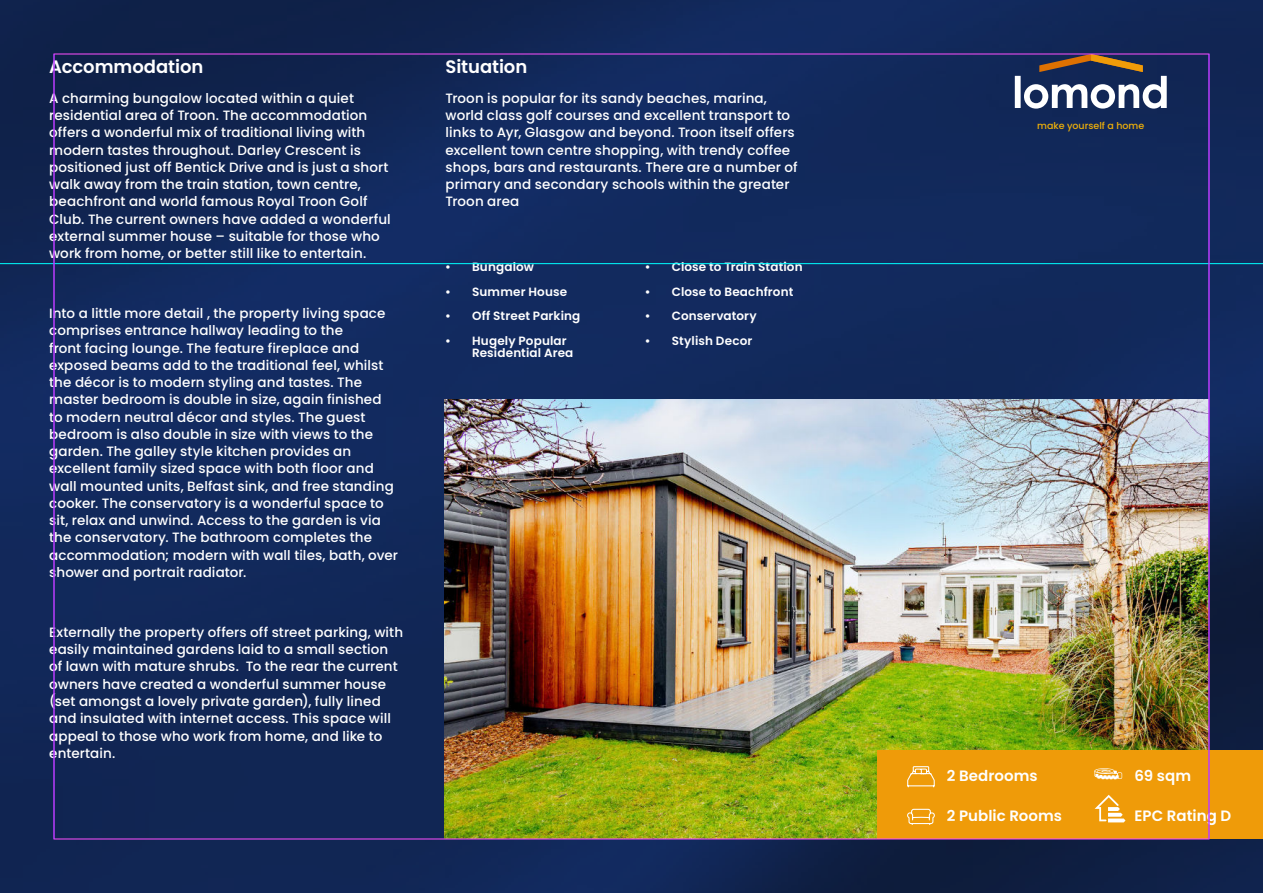
<style>
.page{position:relative;width:1263px;height:893px;background:#fff}
.page>*{position:absolute;margin:0;border:0;box-sizing:border-box;transform-origin:0 0}
.t1{font:600 18px "Poppins";letter-spacing:-.005em;color:#fff}
.t2{font:600 15px "Poppins";letter-spacing:.005em;color:#fff}
.t3{font:500 13.5px/17.2px "Poppins";letter-spacing:.005em;color:#fff}
.t4{font:600 12px/12px "Poppins";letter-spacing:.015em;color:#fff}
.t5{font:500 9.45px "Poppins";color:#efb009}
</style>
<div class="page">
<img style="left:0;top:0;width:1263px;height:893px">
<hr style="left:54px;top:54px;width:1px;height:785px;background:#93f">
<hr style="left:1209px;top:54px;width:1px;height:785px;background:#93f">
<h1 class="t1" style="left:49px;top:59px;width:156px">Accommodation</h1>
<p class="t3" style="left:49px;top:90px;width:343px">A charming bungalow located within a quiet residential area of Troon. The accommodation offers a wonderful mix of traditional living with modern tastes throughout. Darley Crescent is positioned just off Bentick Drive and is just a short walk away from the train station, town centre, beachfront and world famous Royal Troon Golf Club. The current owners have added a wonderful external summer house – suitable for those who work from home, or better still like to entertain.</p>
<p class="t3" style="left:49px;top:305px;width:350px">Into a little more detail , the property living space comprises entrance hallway leading to the<br>front facing lounge. The feature fireplace and exposed beams add to the traditional feel, whilst the décor is to modern styling and tastes. The master bedroom is double in size, again finished to modern neutral décor and styles. The guest bedroom is also double in size with views to the garden. The galley style kitchen provides an excellent family sized space with both floor and wall mounted units, Belfast sink, and free standing cooker. The conservatory is a wonderful space to sit, relax and unwind. Access to the garden is via the conservatory. The bathroom completes the accommodation; modern with wall tiles, bath, over shower and portrait radiator.</p>
<p class="t3" style="left:49px;top:624px;width:355px">Externally the property offers off street parking, with easily maintained gardens laid to a small section of lawn with mature shrubs. To the rear the current owners have created a wonderful summer house (set amongst a lovely private garden), fully lined and insulated with internet access. This space will appeal to those who work from home, and like to entertain.</p>
<h1 class="t1" style="left:446px;top:59px;width:83px">Situation</h1>
<p class="t3" style="left:446px;top:90px;width:354px">Troon is popular for its sandy beaches, marina, world class golf courses and excellent transport to links to Ayr, Glasgow and beyond. Troon itself offers excellent town centre shopping, with trendy coffee shops, bars and restaurants. There are a number of primary and secondary schools within the greater Troon area</p>
<p class="t4" style="left:445px;top:262px;width:91px">• Bungalow</p>
<p class="t4" style="left:445px;top:287px;width:124px">• Summer House</p>
<p class="t4" style="left:445px;top:311px;width:137px">• Off Street Parking</p>
<p class="t4" style="left:472px;top:336px;width:103px;text-indent:-27px">• Hugely Popular<br>Residential Area</p>
<p class="t4" style="left:645px;top:262px;width:159px">• Close to Train Station</p>
<p class="t4" style="left:645px;top:287px;width:150px">• Close to Beachfront</p>
<p class="t4" style="left:645px;top:311px;width:114px">• Conservatory</p>
<p class="t4" style="left:645px;top:336px;width:109px">• Stylish Decor</p>
<p class="t5" style="left:1037px;top:120px;width:109px">make yourself a home</p>
<p class="t2" style="left:947px;top:770px;width:92px">2 Bedrooms</p>
<p class="t2" style="left:947px;top:809px;width:117px">2 Public Rooms</p>
<p class="t2" style="left:1134px;top:770px;width:58px">69 sqm</p>
<p class="t2" style="left:1134px;top:809px;width:98px">EPC Rating D</p>
</div>
